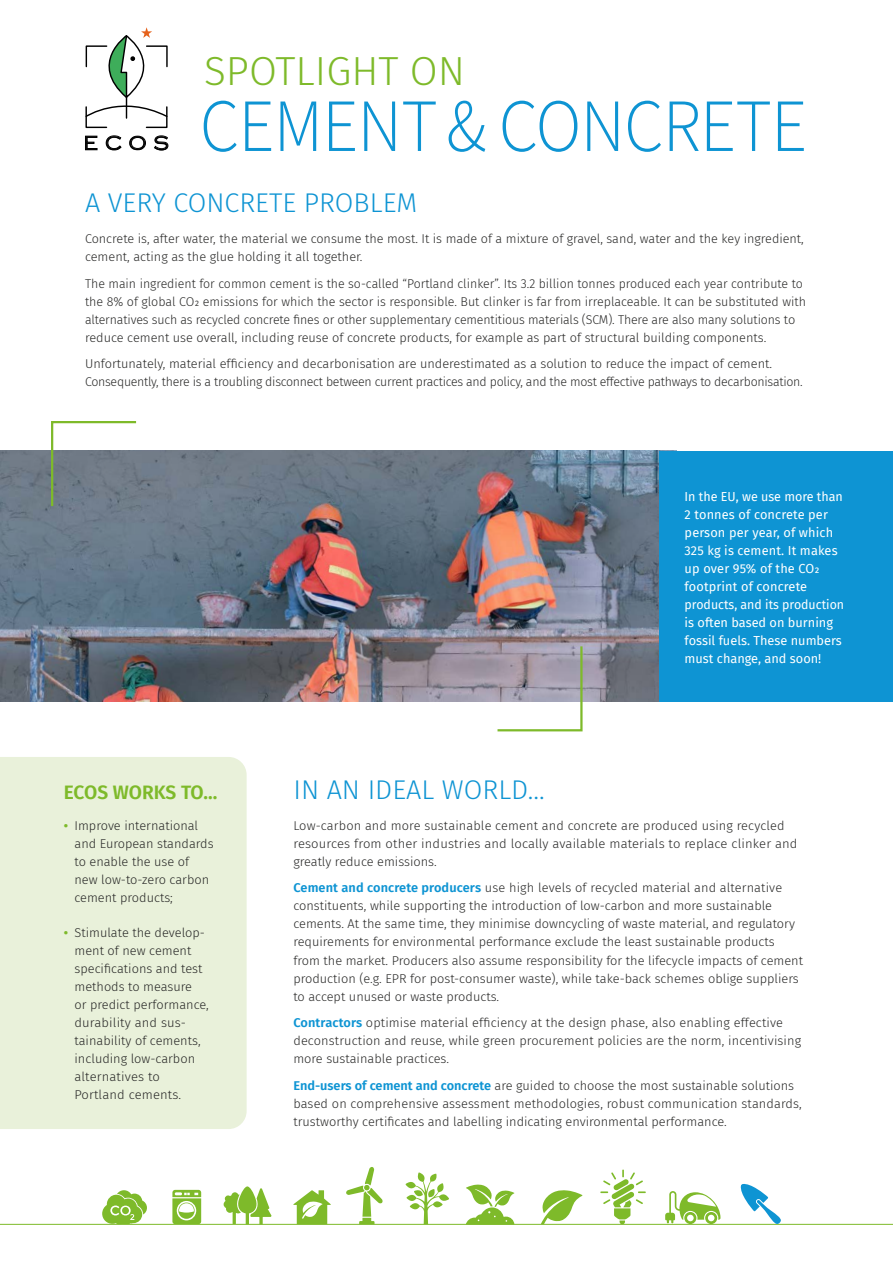
<style>
.page{position:relative;width:893px;height:1263px;background:#fff}
.page>*{position:absolute;margin:0;border:0;box-sizing:border-box;transform-origin:0 0}
.t1{font:300 75px "Source Sans Pro";letter-spacing:-.01em;color:#0e94d3;scale:.93 1}
.t2{font:300 40.5px "Fira Sans";color:#7eba2a}
.t3{font:300 27px "Fira Sans";color:#0e94d3}
.t4{font:20.55px "Sans Copperplate Gothic";color:#000}
.t5{font:600 19.5px "Fira Sans";letter-spacing:-.005em;color:#7eba2a}
.t6{font:300 12.75px/18px "Fira Sans";color:#282827}
.t7{font:300 12.75px/18px "Fira Sans";letter-spacing:-.02em;color:#282827}
.t8{font:12.75px/18px "Fira Sans";color:#fff}
.s1{font-weight:600;color:#7eba2a}
.s2{font-weight:600;color:#0e94d3}
</style>
<div class="page">
<img style="left:0;top:451px;width:659px;height:251px">
<div style="left:659px;top:451px;width:234px;height:251px;background:#0e94d3"></div>
<div style="left:0;top:757px;width:247px;height:372px;background:#e9f1da"></div>
<hr style="left:0;top:1224px;width:893px;height:1px;background:#7eba2a">
<svg style="left:293px;top:1190px;width:38px;height:34px"></svg>
<svg style="left:224px;top:1186px;width:48px;height:38px"></svg>
<svg style="left:541px;top:1190px;width:41px;height:34px"></svg>
<svg style="left:665px;top:1191px;width:55px;height:33px"></svg>
<svg style="left:406px;top:1172px;width:43px;height:52px"></svg>
<svg style="left:346px;top:1167px;width:37px;height:57px"></svg>
<svg style="left:466px;top:1184px;width:48px;height:40px"></svg>
<svg style="left:600px;top:1169px;width:46px;height:55px"></svg>
<svg style="left:172px;top:1190px;width:29px;height:34px"></svg>
<svg style="left:102px;top:1190px;width:45px;height:35px"></svg>
<svg style="left:85px;top:136px;width:13px;height:14px"></svg>
<svg style="left:106px;top:135px;width:16px;height:16px"></svg>
<svg style="left:129px;top:136px;width:17px;height:14px"></svg>
<svg style="left:154px;top:135px;width:15px;height:16px"></svg>
<svg style="left:85px;top:27px;width:83px;height:102px"></svg>
<svg style="left:740px;top:1183px;width:41px;height:42px"></svg>
<svg style="left:50px;top:421px;width:88px;height:87px"></svg>
<svg style="left:495px;top:644px;width:89px;height:88px"></svg>
<h3 class="t4" style="left:85px;top:132px;width:85px">E C O S</h3>
<h2 class="t2" style="left:204px;top:42px;width:263px">SPOTLIGHT ON</h2>
<h1 class="t1" style="left:200px;top:80px;width:654px">CEMENT &amp; CONCRETE</h1>
<h3 class="t3" style="left:85px;top:184px;width:334px">A VERY CONCRETE PROBLEM</h3>
<p class="t6" style="left:85px;top:230px;width:720px">Concrete is, after water, the material we consume the most. It is made of a mixture of gravel, sand, water and the key ingredient, cement, acting as the glue holding it all together.</p>
<p class="t6" style="left:85px;top:274px;width:722px">The main ingredient for common cement is the so-called “Portland clinker”. Its 3.2 billion tonnes produced each year contribute to the 8% of global CO2 emissions for which the sector is responsible. But clinker is far from irreplaceable. It can be substituted with alternatives such as recycled concrete fines or other supplementary cementitious materials (SCM). There are also many solutions to reduce cement use overall, including reuse of concrete products, for example as part of structural building components.</p>
<p class="t7" style="left:85px;top:355px;width:719px">Unfortunately, material efficiency and decarbonisation are underestimated as a solution to reduce the impact of cement.<br>Consequently, there is a troubling disconnect between current practices and policy, and the most effective pathways to decarbonisation.</p>
<h3 class="t5" style="left:64px;top:776px;width:155px">ECOS WORKS TO…</h3>
<p class="t6" style="left:75px;top:816px;width:141px;text-indent:-11px"><span class="s1">•</span> Improve international and European standards to enable the use of new low-to-zero carbon cement products;</p>
<p class="t6" style="left:75px;top:923px;width:136px;text-indent:-11px"><span class="s1">•</span> Stimulate the develop&shy;ment of new cement specifications and test methods to measure<br>or predict performance, durability and sus&shy;tainability of cements, including low-carbon alternatives to<br>Portland cements.</p>
<p class="t8" style="left:685px;top:487px;width:161px">In the EU, we use more than<br>2 tonnes of concrete per person per year, of which<br>325 kg is cement. It makes up over 95% of the CO2 footprint of concrete products, and its production is often based on burning fossil fuels. These numbers must change, and soon!</p>
<h3 class="t3" style="left:293px;top:771px;width:253px">IN AN IDEAL WORLD…</h3>
<p class="t6" style="left:293px;top:816px;width:506px">Low-carbon and more sustainable cement and concrete are produced using recycled resources from other industries and locally available materials to replace clinker and greatly reduce emissions.</p>
<p class="t6" style="left:293px;top:879px;width:511px"><span class="s2">Cement and concrete producers</span> use high levels of recycled material and alternative constituents, while supporting the introduction of low-carbon and more sustainable cements. At the same time, they minimise downcycling of waste material, and regulatory requirements for environmental performance exclude the least sustainable products from the market. Producers also assume responsibility for the lifecycle impacts of cement production (e.g. EPR for post-consumer waste), while take-back schemes oblige suppliers to accept unused or waste products.</p>
<p class="t6" style="left:293px;top:1013px;width:509px"><span class="s2">Contractors</span> optimise material efficiency at the design phase, also enabling effective deconstruction and reuse, while green procurement policies are the norm, incentivising more sustainable practices.</p>
<p class="t6" style="left:293px;top:1076px;width:510px"><span class="s2">End-users of cement and concrete</span> are guided to choose the most sustainable solutions based on comprehensive assessment methodologies, robust communication standards, trustworthy certificates and labelling indicating environmental performance.</p>
</div>
